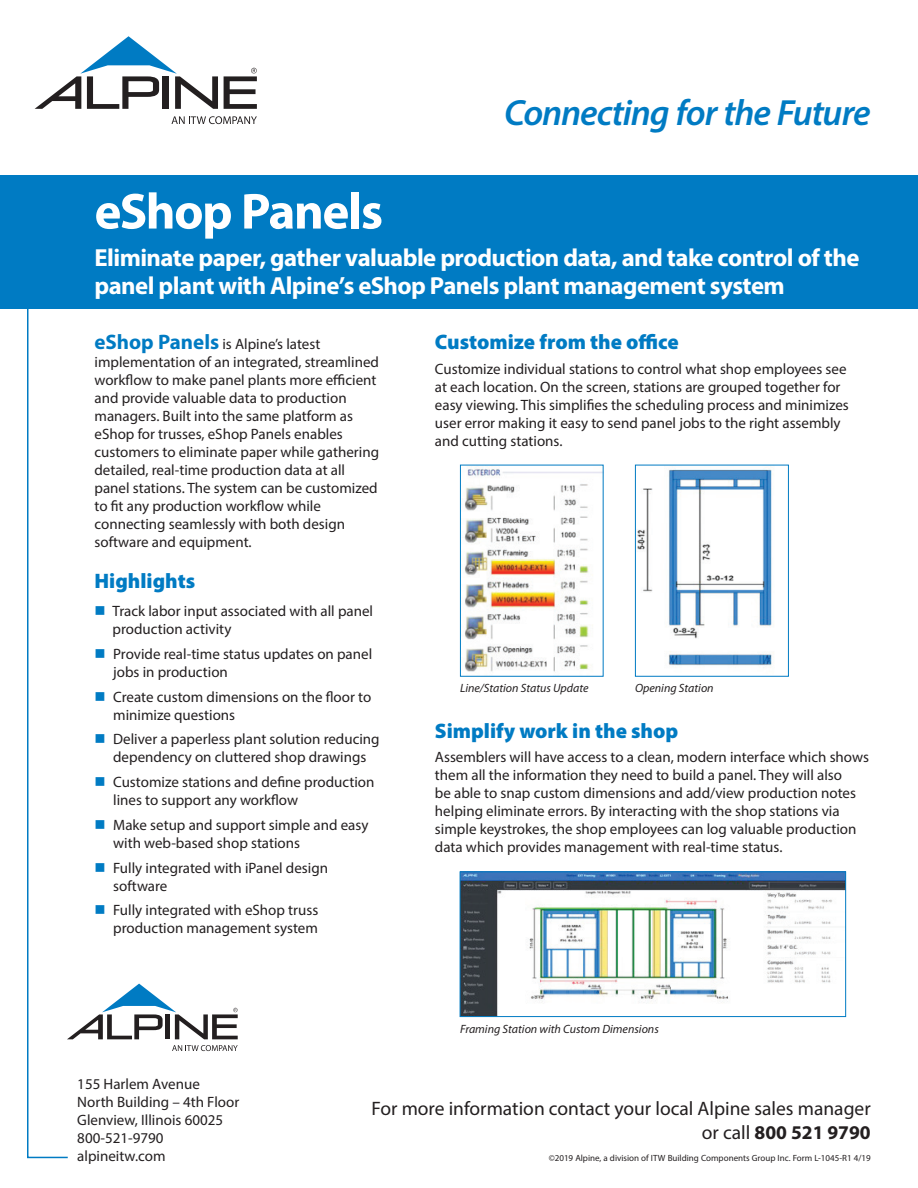
<style>
.page{position:relative;width:918px;height:1188px;background:#fff}
.page>*{position:absolute;margin:0;border:0;box-sizing:border-box;transform-origin:0 0}
.t1{font:700 51px "Myriad Pro";letter-spacing:-.03em;color:#fff}
.t2{font:italic 600 36.6px "Myriad Pro";letter-spacing:-.03em;color:#007bc3}
.t3{font:700 24.75px/27.8px "Myriad Pro";letter-spacing:-.025em;color:#fff}
.t4{font:900 21px "Myriad Pro";color:#007bc3}
.t5{font:19.5px/23.4px "Myriad Pro";color:#231f20;text-align:right}
.t6{font:15px/18px "Myriad Pro";color:#231f20}
.t7{font:italic 12px "Myriad Pro";color:#231f20}
.t8{font:9px "Myriad Pro";color:#231f20}
.s1{font-weight:700;font-size:21px;color:#007bc3}
.s2{color:#007bc3}
.s3{font-weight:700}
</style>
<div class="page">
<div style="left:0;top:176px;width:918px;height:133px;background:#007bc3"></div>
<svg style="left:35px;top:36px;width:183px;height:73px"></svg>
<svg style="left:172px;top:116px;width:85px;height:8px"></svg>
<svg style="left:224px;top:68px;width:33px;height:41px"></svg>
<svg style="left:27px;top:309px;width:211px;height:850px"></svg>
<img style="left:462px;top:873px;width:382px;height:142px">
<div style="left:460px;top:871px;width:386px;height:146px;border:1px solid #007bc3"></div>
<img style="left:464px;top:467px;width:138px;height:205px">
<div style="left:460px;top:465px;width:144px;height:212px;border:1px solid #007bc3"></div>
<img style="left:637px;top:467px;width:135px;height:201px">
<div style="left:635px;top:465px;width:154px;height:212px;border:1px solid #007bc3"></div>
<p class="t2" style="left:504px;top:90px;width:368px">Connecting for the Future</p>
<p class="t1" style="left:94px;top:178px;width:290px">eShop Panels</p>
<p class="t3" style="left:94px;top:243px;width:767px">Eliminate paper, gather valuable production data, and take control of the panel plant with Alpine’s eShop Panels plant management system</p>
<p class="t6" style="left:94px;top:334px;width:286px"><span class="s1">eShop Panels</span> is Alpine’s latest implementation of an integrated, streamlined workflow to make panel plants more efficient and provide valuable data to production managers. Built into the same platform as eShop for trusses, eShop Panels enables customers to eliminate paper while gathering detailed, real-time production data at all panel stations. The system can be customized to fit any production workflow while connecting seamlessly with both design software and equipment.</p>
<p class="t4" style="left:94px;top:567px;width:102px">Highlights</p>
<p class="t6" style="left:113px;top:602px;width:262px;text-indent:-18px"><span class="s2">■</span> Track labor input associated with all panel production activity</p>
<p class="t6" style="left:113px;top:645px;width:261px;text-indent:-19px"><span class="s2">■</span> Provide real-time status updates on panel jobs in production</p>
<p class="t6" style="left:113px;top:687px;width:260px;text-indent:-19px"><span class="s2">■</span> Create custom dimensions on the floor to minimize questions</p>
<p class="t6" style="left:94px;top:730px;width:287px;text-align:center"><span class="s2">■</span> Deliver a paperless plant solution reducing dependency on cluttered shop drawings</p>
<p class="t6" style="left:113px;top:773px;width:263px;text-indent:-19px"><span class="s2">■</span> Customize stations and define production lines to support any workflow</p>
<p class="t6" style="left:113px;top:816px;width:257px;text-indent:-19px"><span class="s2">■</span> Make setup and support simple and easy with web-based shop stations</p>
<p class="t6" style="left:113px;top:858px;width:216px;text-indent:-19px"><span class="s2">■</span> Fully integrated with iPanel design software</p>
<p class="t6" style="left:94px;top:901px;width:225px;text-align:right"><span class="s2">■</span> Fully integrated with eShop truss production management system</p>
<p class="t4" style="left:435px;top:328px;width:245px">Customize from the office</p>
<p class="t6" style="left:435px;top:359px;width:415px">Customize individual stations to control what shop employees see at each location. On the screen, stations are grouped together for easy viewing. This simplifies the scheduling process and minimizes user error making it easy to send panel jobs to the right assembly and cutting stations.</p>
<p class="t7" style="left:460px;top:681px;width:130px">Line/Station Status Update</p>
<p class="t7" style="left:635px;top:681px;width:80px">Opening Station</p>
<p class="t4" style="left:435px;top:716px;width:245px">Simplify work in the shop</p>
<p class="t6" style="left:435px;top:748px;width:436px">Assemblers will have access to a clean, modern interface which shows them all the information they need to build a panel. They will also<br>be able to snap custom dimensions and add/view production notes helping eliminate errors. By interacting with the shop stations via simple keystrokes, the shop employees can log valuable production data which provides management with real-time status.</p>
<p class="t7" style="left:460px;top:1021px;width:200px">Framing Station with Custom Dimensions</p>
<p class="t6" style="left:77px;top:1075px;width:124px">155 Harlem Avenue</p>
<p class="t6" style="left:77px;top:1093px;width:163px">North Building – 4th Floor</p>
<p class="t6" style="left:77px;top:1111px;width:147px">Glenview, Illinois 60025</p>
<p class="t6" style="left:77px;top:1129px;width:88px">800-521-9790</p>
<p class="t6" style="left:77px;top:1147px;width:90px">alpineitw.com</p>
<p class="t5" style="left:372px;top:1097px;width:501px">For more information contact your local Alpine sales manager or call <span class="s3">800 521 9790</span></p>
<p class="t8" style="left:549px;top:1152px;width:323px">©2019 Alpine, a division of ITW Building Components Group Inc. Form L-1045-R1 4/19</p>
</div>
